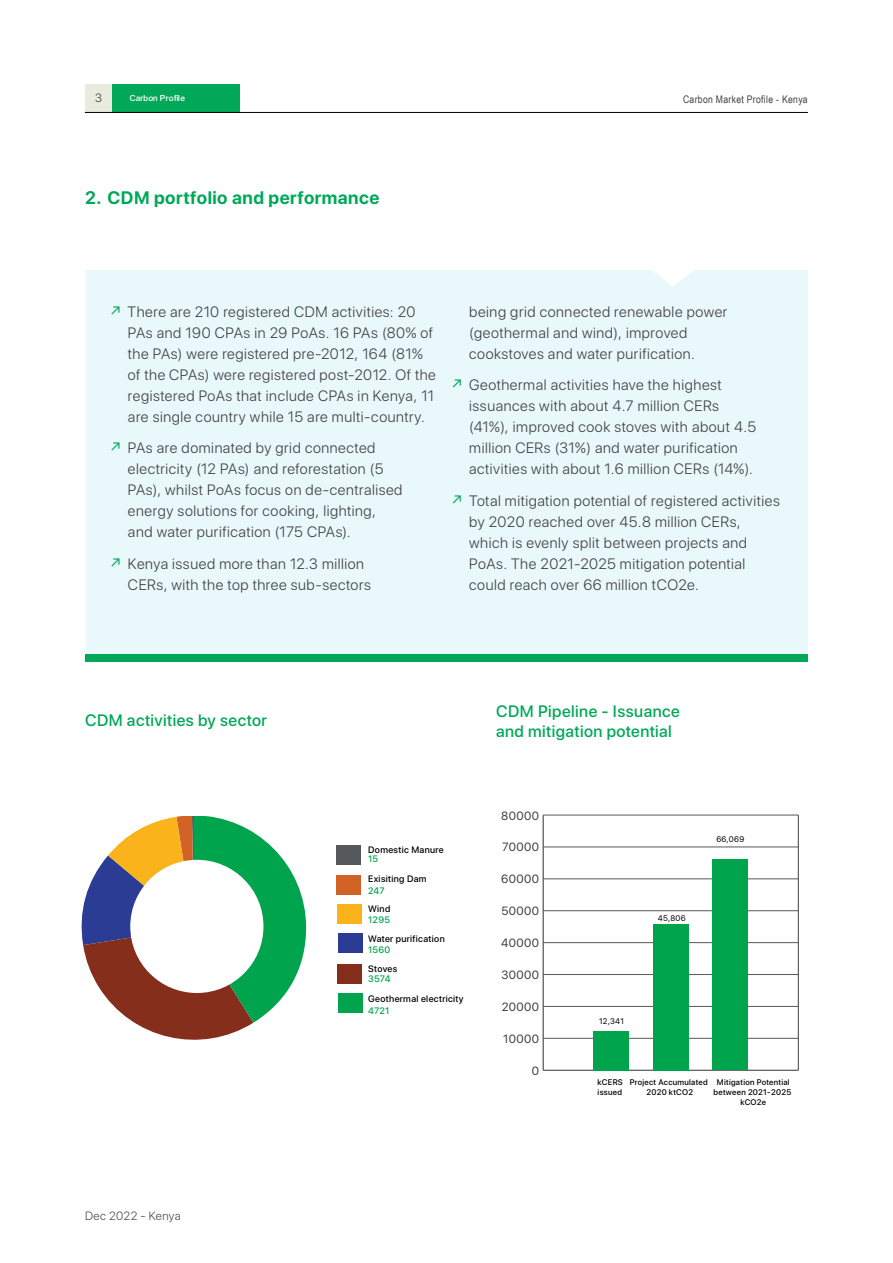
<style>
.page{position:relative;width:893px;height:1263px;background:#fff}
.page>*{position:absolute;margin:0;border:0;box-sizing:border-box;transform-origin:0 0}
.t1{font:700 18px "SF Pro Display";letter-spacing:.03em;color:#00a858}
.t2{font:500 16.5px/19.8px "SF Pro Display";letter-spacing:.03em;color:#00a858}
.t3{font:300 15px/21px "SF Pro Display";letter-spacing:.035em;color:#404042}
.t4{font:12px "SF Pro Display";letter-spacing:.035em;color:#404042}
.t5{font:300 12px "SF Pro Display";letter-spacing:.025em;color:#4c4d4f}
.t6{font:300 12px "SF Pro Display";color:#404042}
.t7{font:10.5px "Arial Narrow";letter-spacing:.03em;color:#404042}
.t8{font:500 9.3px "SF Pro Display";letter-spacing:.035em;color:#000}
.t9{font:500 9.3px "SF Pro Display";letter-spacing:.035em;color:#00a44d}
.t10{font:9px "Arial Mdm";color:#fff}
.t11{font:500 8.1px/9.8px "SF Pro Display";letter-spacing:.035em;color:#000;text-align:center}
.t12{font:8.1px "SF Pro Display";letter-spacing:.035em;color:#000}
.s1{font-weight:400;color:#00a858}
</style>
<div class="page">
<div style="left:112px;top:84px;width:127px;height:28px;background:#00a858"></div>
<div style="left:85px;top:84px;width:27px;height:28px;background:#e9ebdf"></div>
<hr style="left:85px;top:112px;width:723px;height:1px;background:#000">
<div style="left:86px;top:270px;width:722px;height:384px;background:#e9f8fa"></div>
<div style="left:86px;top:654px;width:722px;height:8px;background:#00a858"></div>
<hr style="left:798px;top:815px;width:1px;height:255px;background:#404042">
<hr style="left:543px;top:815px;width:1px;height:255px;background:#404042">
<hr style="left:543px;top:1070px;width:255px;height:1px;background:#404042">
<hr style="left:543px;top:1038px;width:255px;height:1px;background:#57585b">
<hr style="left:543px;top:1006px;width:255px;height:1px;background:#57585b">
<hr style="left:543px;top:974px;width:255px;height:1px;background:#57585b">
<hr style="left:543px;top:942px;width:255px;height:1px;background:#57585b">
<hr style="left:543px;top:910px;width:255px;height:1px;background:#57585b">
<hr style="left:543px;top:878px;width:255px;height:1px;background:#57585b">
<hr style="left:543px;top:847px;width:255px;height:1px;background:#57585b">
<hr style="left:543px;top:815px;width:255px;height:1px;background:#57585b">
<div style="left:712px;top:859px;width:36px;height:211px;background:#00a44d"></div>
<div style="left:653px;top:924px;width:36px;height:146px;background:#00a44d"></div>
<div style="left:593px;top:1031px;width:36px;height:39px;background:#00a44d"></div>
<div style="left:338px;top:933px;width:24px;height:20px;background:#2a3c94"></div>
<div style="left:336px;top:845px;width:25px;height:20px;background:#57585b"></div>
<div style="left:337px;top:964px;width:25px;height:20px;background:#852e1b"></div>
<div style="left:338px;top:993px;width:24px;height:20px;background:#00a44d"></div>
<div style="left:336px;top:875px;width:25px;height:20px;background:#d36227"></div>
<div style="left:337px;top:904px;width:25px;height:20px;background:#fbb31b"></div>
<svg style="left:81px;top:816px;width:225px;height:224px"></svg>
<div style="left:130px;top:860px;width:133px;height:133px;background:#fff;border-radius:50%"></div>
<p class="t6" style="left:95px;top:89px;width:8px">3</p>
<p class="t10" style="left:130px;top:93px;width:57px">Carbon Profile</p>
<p class="t1" style="left:85px;top:187px;width:296px">2. CDM portfolio and performance</p>
<p class="t7" style="left:683px;top:93px;width:126px">Carbon Market Profile - Kenya</p>
<p class="t3" style="left:128px;top:301px;width:309px;text-indent:-18px"><span class="s1">↗</span> There are 210 registered CDM activities: 20<br>PAs and 190 CPAs in 29 PoAs. 16 PAs (80% of the PAs) were registered pre-2012, 164 (81% of the CPAs) were registered post-2012. Of the registered PoAs that include CPAs in Kenya, 11 are single country while 15 are multi-country.</p>
<p class="t3" style="left:128px;top:438px;width:276px;text-indent:-18px"><span class="s1">↗</span> PAs are dominated by grid connected electricity (12 PAs) and reforestation (5<br>PAs), whilst PoAs focus on de-centralised energy solutions for cooking, lighting, and water purification (175 CPAs).</p>
<p class="t3" style="left:128px;top:553px;width:244px;text-indent:-18px"><span class="s1">↗</span> Kenya issued more than 12.3 million<br>CERs, with the top three sub-sectors</p>
<p class="t3" style="left:469px;top:301px;width:260px">being grid connected renewable power (geothermal and wind), improved cookstoves and water purification.</p>
<p class="t3" style="left:469px;top:375px;width:288px;text-indent:-18px"><span class="s1">↗</span> Geothermal activities have the highest issuances with about 4.7 million CERs (41%), improved cook stoves with about 4.5 million CERs (31%) and water purification activities with about 1.6 million CERs (14%).</p>
<p class="t3" style="left:469px;top:490px;width:312px;text-indent:-18px"><span class="s1">↗</span> Total mitigation potential of registered activities by 2020 reached over 45.8 million CERs, which is evenly split between projects and PoAs. The 2021-2025 mitigation potential could reach over 66 million tCO2e.</p>
<p class="t2" style="left:85px;top:711px;width:183px">CDM activities by sector</p>
<p class="t2" style="left:496px;top:702px;width:185px">CDM Pipeline - Issuance and mitigation potential</p>
<p class="t4" style="left:501px;top:806px;width:39px">80000</p>
<p class="t8" style="left:368px;top:843px;width:77px">Domestic Manure</p>
<p class="t4" style="left:502px;top:838px;width:39px">70000</p>
<p class="t12" style="left:716px;top:833px;width:29px">66,069</p>
<p class="t9" style="left:368px;top:852px;width:12px">15</p>
<p class="t8" style="left:368px;top:872px;width:60px">Exisiting Dam</p>
<p class="t4" style="left:501px;top:870px;width:39px">60000</p>
<p class="t9" style="left:368px;top:883px;width:18px">247</p>
<p class="t8" style="left:368px;top:902px;width:24px">Wind</p>
<p class="t9" style="left:368px;top:913px;width:23px">1295</p>
<p class="t4" style="left:501px;top:902px;width:39px">50000</p>
<p class="t12" style="left:658px;top:911px;width:29px">45,806</p>
<p class="t8" style="left:368px;top:932px;width:78px">Water purification</p>
<p class="t9" style="left:368px;top:943px;width:24px">1560</p>
<p class="t4" style="left:501px;top:933px;width:39px">40000</p>
<p class="t8" style="left:368px;top:962px;width:31px">Stoves</p>
<p class="t9" style="left:368px;top:972px;width:24px">3574</p>
<p class="t4" style="left:501px;top:965px;width:39px">30000</p>
<p class="t5" style="left:85px;top:1207px;width:97px">Dec 2022 - Kenya</p>
<p class="t8" style="left:368px;top:992px;width:97px">Geothermal electricity</p>
<p class="t9" style="left:368px;top:1003px;width:23px">4721</p>
<p class="t4" style="left:502px;top:997px;width:39px">20000</p>
<p class="t4" style="left:503px;top:1029px;width:37px">10000</p>
<p class="t4" style="left:532px;top:1061px;width:9px">0</p>
<p class="t12" style="left:599px;top:1015px;width:26px">12,341</p>
<p class="t11" style="left:598px;top:1078px;width:27px;text-align:left">kCERS issued</p>
<p class="t11" style="left:630px;top:1078px;width:79px">Project Accumulated<br>2020 ktCO2</p>
<p class="t11" style="left:713px;top:1078px;width:79px">Mitigation Potential between 2021-2025 kCO2e</p>
</div>
